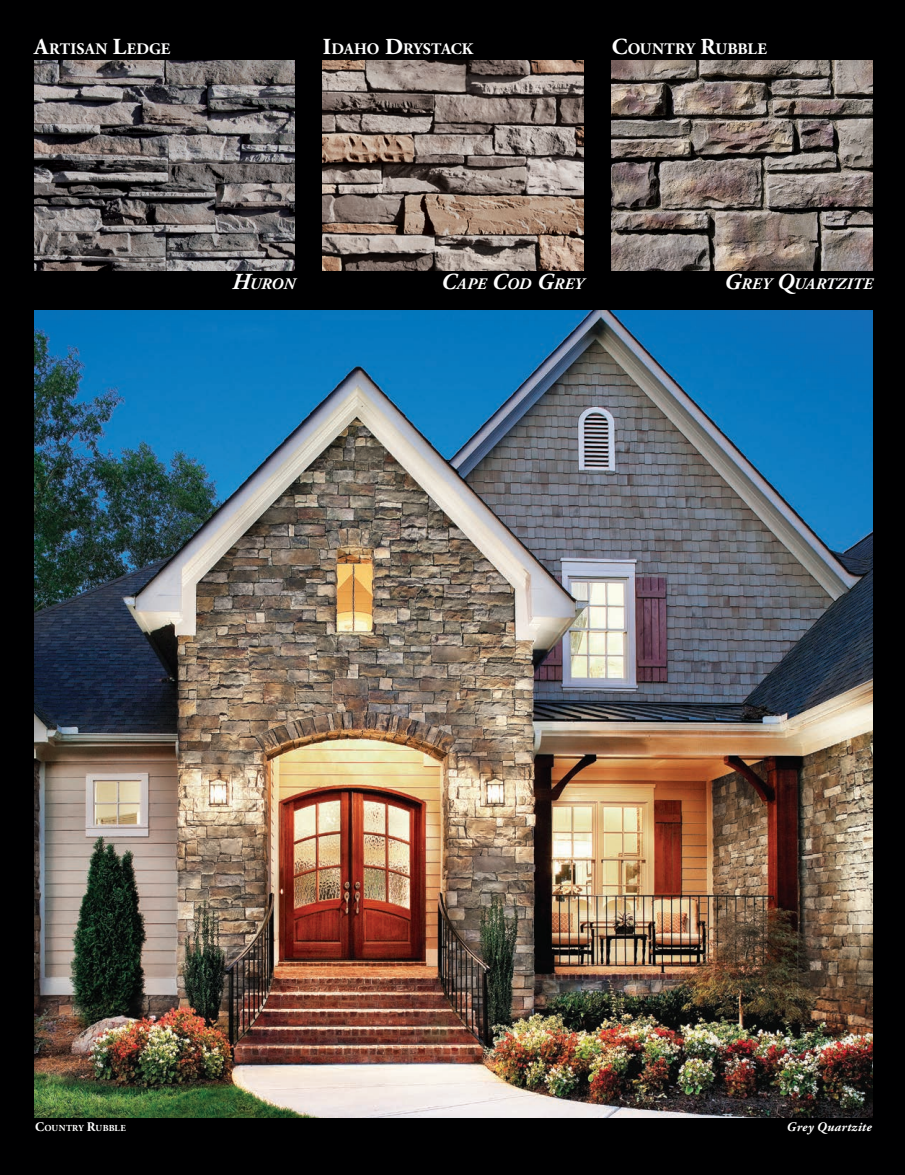
<style>
.page{position:relative;width:905px;height:1175px;background:#fff}
.page>*{position:absolute;margin:0;border:0;box-sizing:border-box;transform-origin:0 0}
.t1{font:italic 700 16.05px "Adobe Garamond Pro";letter-spacing:.015em;color:#fff}
.t2{font:700 16.05px "Adobe Garamond Pro";letter-spacing:.01em;color:#fff}
.t3{font:700 16.05px "Adobe Garamond Pro";letter-spacing:-.01em;color:#fff}
.t4{font:italic 700 13.05px "Adobe Garamond Pro";letter-spacing:.025em;color:#fff}
.t5{font:700 9.15px "Adobe Garamond Pro";letter-spacing:.035em;color:#fff}
.s1{font-size:22.8px}
.s2{font-size:13.05px}
</style>
<div class="page">
<div style="left:0;top:0;width:904px;height:1174px;background:#000001"></div>
<img style="left:34px;top:311px;width:838px;height:806px">
<img style="left:611px;top:60px;width:261px;height:210px">
<img style="left:34px;top:60px;width:261px;height:210px">
<img style="left:323px;top:60px;width:260px;height:210px">
<p class="t2" style="left:34px;top:39px;width:138px"><span class="s1">A</span>RTISAN <span class="s1">L</span>EDGE</p>
<p class="t3" style="left:323px;top:39px;width:152px"><span class="s1">I</span>DAHO <span class="s1">D</span>RYSTACK</p>
<p class="t2" style="left:611px;top:39px;width:157px"><span class="s1">C</span>OUNTRY <span class="s1">R</span>UBBLE</p>
<p class="t1" style="left:232px;top:275px;width:64px"><span class="s1">H</span>URON</p>
<p class="t1" style="left:441px;top:275px;width:144px"><span class="s1">C</span>APE <span class="s1">C</span>OD <span class="s1">G</span>REY</p>
<p class="t1" style="left:724px;top:275px;width:150px"><span class="s1">G</span>REY <span class="s1">Q</span>UARTZITE</p>
<p class="t5" style="left:35px;top:1123px;width:92px"><span class="s2">C</span>OUNTRY <span class="s2">R</span>UBBLE</p>
<p class="t4" style="left:786px;top:1119px;width:86px">Grey Quartzite</p>
</div>
